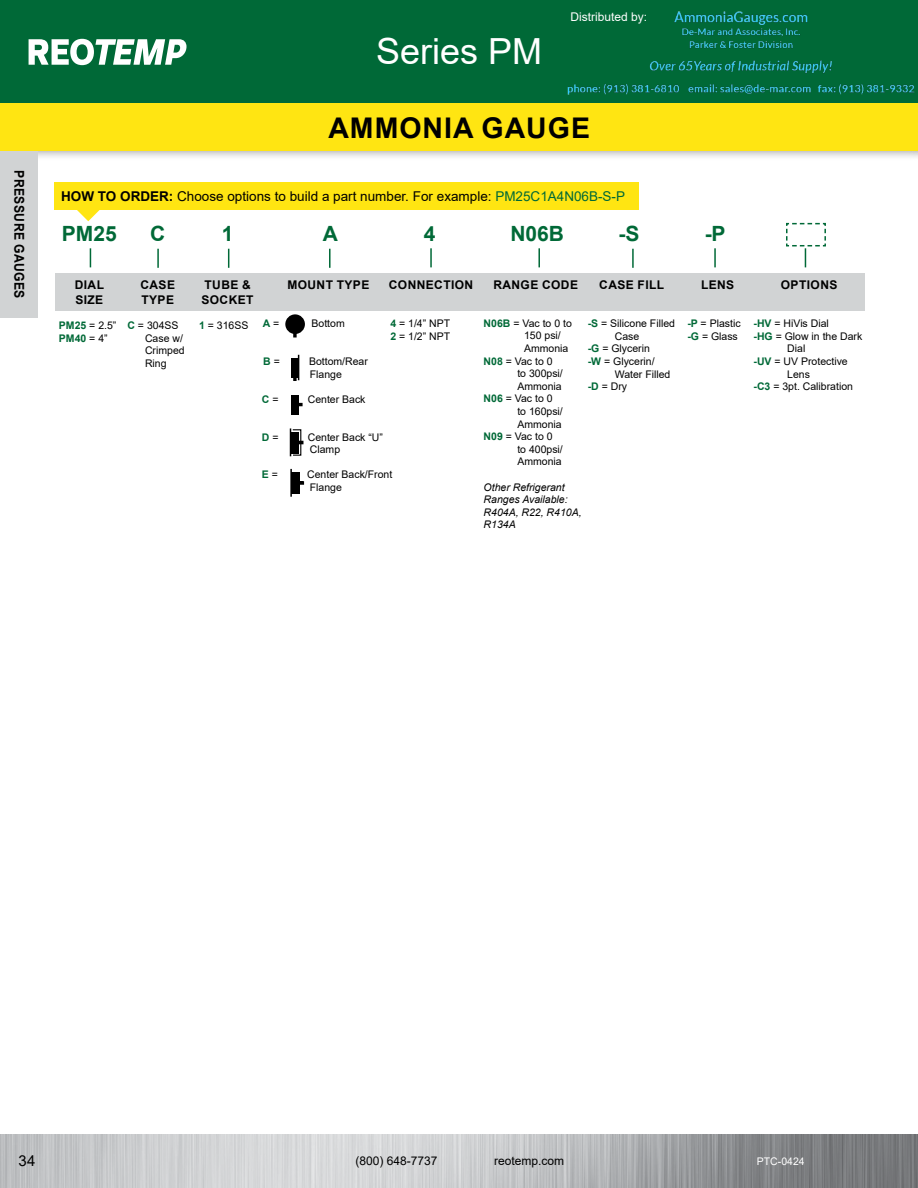
<style>
.page{position:relative;width:918px;height:1188px;background:#fff}
.page>*{position:absolute;margin:0;border:0;box-sizing:border-box;transform-origin:0 0}
.H1_Series{font:36px "Arial";color:#fff}
.H2_Product{font:700 28.5px "Arial";letter-spacing:.035em;color:#000}
.How_to_order_top_part___green{font:700 21px "Arial";color:#006937}
.t1{font:15px "Arial";color:#000}
.Product_Description_Body{font:13.5px "Arial";color:#000}
.t2{font:700 13.5px "Arial";letter-spacing:.035em;color:#000;scale:.9 1}
.Bold_option_title{font:700 12px/14.4px "Arial";letter-spacing:.035em;color:#000}
.t3{font:12px "Arial";color:#000}
.t4{font:12px "Arial";color:#fff}
.t5{font:10.5px/12.6px "Arial";color:#000}
.t6{font:italic 10.5px/12.6px "Arial";color:#000}
.t7{font:700 10.5px "Arial";color:#006937}
.t8{font:10.5px "Arial";color:#fff}
.s1{font-weight:700}
.s2{color:#006937}
.s3{font-weight:700;color:#006937}
.s4{font-weight:400;color:#000}
</style>
<div class="page">
<div style="left:0;top:93px;width:918px;height:68px;background:#000;opacity:.4"></div>
<div style="left:0;top:103px;width:918px;height:48px;background:#ffe512"></div>
<div style="left:908px;top:93px;width:10px;height:68px;background:#000;opacity:.4"></div>
<div style="left:863px;top:103px;width:55px;height:48px;background:#ffe512"></div>
<div style="left:0;top:151px;width:38px;height:167px;background:#d1d3d4"></div>
<div style="left:0;top:0;width:918px;height:103px;background:#006937"></div>
<svg style="left:29px;top:39px;width:158px;height:26px"></svg>
<img style="left:0;top:1134px;width:918px;height:54px">
<div style="left:55px;top:273px;width:810px;height:37px;background:#d1d3d4"></div>
<svg style="left:90px;top:248px;width:1px;height:19px"></svg>
<svg style="left:157px;top:249px;width:2px;height:19px"></svg>
<svg style="left:228px;top:249px;width:1px;height:19px"></svg>
<svg style="left:329px;top:249px;width:2px;height:19px"></svg>
<svg style="left:430px;top:248px;width:2px;height:19px"></svg>
<svg style="left:538px;top:248px;width:2px;height:19px"></svg>
<svg style="left:714px;top:248px;width:2px;height:19px"></svg>
<svg style="left:632px;top:249px;width:2px;height:19px"></svg>
<svg style="left:77px;top:210px;width:23px;height:11px"></svg>
<div style="left:54px;top:182px;width:585px;height:28px;background:#ffe512"></div>
<div style="left:285px;top:314px;width:20px;height:20px;background:#000;border-radius:50%"></div>
<svg style="left:293px;top:334px;width:4px;height:3px"></svg>
<div style="left:291px;top:358px;width:8px;height:19px;background:#000"></div>
<svg style="left:293px;top:355px;width:6px;height:26px"></svg>
<div style="left:291px;top:395px;width:8px;height:19px;background:#000"></div>
<svg style="left:299px;top:403px;width:4px;height:3px"></svg>
<div style="left:291px;top:432px;width:8px;height:21px;background:#000"></div>
<svg style="left:290px;top:428px;width:1px;height:28px"></svg>
<div style="left:292px;top:429px;width:9px;height:27px;border:1px solid #000"></div>
<div style="left:291px;top:472px;width:9px;height:22px;background:#000"></div>
<svg style="left:300px;top:481px;width:4px;height:4px"></svg>
<hr style="left:290px;top:469px;width:2px;height:28px;background:#000">
<svg style="left:786px;top:222px;width:40px;height:45px"></svg>
<img style="left:567px;top:11px;width:348px;height:84px">
<p class="t2" style="left:29px;top:170px;width:144px;rotate:90deg">PRESSURE GAUGES</p>
<p class="H1_Series" style="left:376px;top:26px;width:168px">Series PM</p>
<p class="t4" style="left:570px;top:8px;width:78px">Distributed by:</p>
<p class="H2_Product" style="left:328px;top:108px;width:263px">AMMONIA GAUGE</p>
<p class="Product_Description_Body" style="left:61px;top:187px;width:565px"><span class="s1">HOW TO ORDER:</span> Choose options to build a part number. For example: <span class="s2">PM25C1A4N06B-S-P</span></p>
<p class="How_to_order_top_part___green" style="left:62px;top:219px;width:56px">PM25</p>
<p class="How_to_order_top_part___green" style="left:150px;top:219px;width:17px">C</p>
<p class="How_to_order_top_part___green" style="left:222px;top:219px;width:13px">1</p>
<p class="How_to_order_top_part___green" style="left:323px;top:219px;width:17px">A</p>
<p class="How_to_order_top_part___green" style="left:424px;top:219px;width:13px">4</p>
<p class="How_to_order_top_part___green" style="left:510px;top:219px;width:55px">N06B</p>
<p class="How_to_order_top_part___green" style="left:618px;top:219px;width:22px">-S</p>
<p class="How_to_order_top_part___green" style="left:705px;top:219px;width:22px">-P</p>
<p class="Bold_option_title" style="left:75px;top:278px;width:31px">DIAL</p>
<p class="Bold_option_title" style="left:75px;top:292px;width:29px">SIZE</p>
<p class="t5" style="left:59px;top:319px;width:59px"><span class="s3">PM25</span> = 2.5”</p>
<p class="t7" style="left:59px;top:330px;width:50px">PM40 <span class="s4">= 4”</span></p>
<p class="Bold_option_title" style="left:140px;top:278px;width:36px">CASE<br>TYPE</p>
<p class="t5" style="left:145px;top:319px;width:41px;text-indent:-18px"><span class="s3">C</span> = 304SS<br>Case w/<br>Crimped<br>Ring</p>
<p class="Bold_option_title" style="left:201px;top:278px;width:54px">TUBE &amp;<br>SOCKET</p>
<p class="t5" style="left:199px;top:319px;width:51px"><span class="s3">1</span> = 316SS</p>
<p class="Bold_option_title" style="left:389px;top:278px;width:86px">CONNECTION</p>
<p class="t5" style="left:390px;top:317px;width:61px"><span class="s3">4</span> = 1/4” NPT</p>
<p class="t5" style="left:390px;top:330px;width:61px"><span class="s3">2</span> = 1/2” NPT</p>
<p class="Bold_option_title" style="left:287px;top:278px;width:84px">MOUNT TYPE</p>
<p class="t7" style="left:263px;top:316px;width:18px">A <span class="s4">=</span></p>
<p class="t5" style="left:312px;top:317px;width:35px">Bottom</p>
<p class="t7" style="left:263px;top:354px;width:18px">B <span class="s4">=</span></p>
<p class="t5" style="left:309px;top:355px;width:60px">Bottom/Rear<br>Flange</p>
<p class="t7" style="left:262px;top:392px;width:18px">C <span class="s4">=</span></p>
<p class="t5" style="left:308px;top:393px;width:59px">Center Back</p>
<p class="t7" style="left:262px;top:429px;width:18px">D <span class="s4">=</span></p>
<p class="t5" style="left:308px;top:430px;width:77px">Center Back “U”<br>Clamp</p>
<p class="t7" style="left:262px;top:467px;width:18px">E <span class="s4">=</span></p>
<p class="t5" style="left:307px;top:468px;width:87px">Center Back/Front<br>Flange</p>
<p class="Bold_option_title" style="left:493px;top:278px;width:86px">RANGE CODE</p>
<p class="t5" style="left:524px;top:317px;width:49px;text-indent:-40px"><span class="s3">N06B</span> = Vac to 0 to<br>150 psi/<br>Ammonia</p>
<p class="t5" style="left:517px;top:355px;width:47px;text-indent:-34px"><span class="s3">N08</span> = Vac to 0 to 300psi/<br>Ammonia</p>
<p class="t5" style="left:517px;top:392px;width:47px;text-indent:-34px"><span class="s3">N06</span> = Vac to 0 to 160psi/<br>Ammonia</p>
<p class="t5" style="left:517px;top:430px;width:47px;text-indent:-34px"><span class="s3">N09</span> = Vac to 0 to 400psi/<br>Ammonia</p>
<p class="t6" style="left:484px;top:481px;width:100px">Other Refrigerant<br>Ranges Available:<br>R404A, R22, R410A,<br>R134A</p>
<p class="Bold_option_title" style="left:599px;top:278px;width:66px">CASE FILL</p>
<p class="t5" style="left:615px;top:317px;width:62px;text-indent:-27px"><span class="s3">-S</span> = Silicone Filled<br>Case</p>
<p class="t5" style="left:588px;top:342px;width:64px"><span class="s3">-G</span> = Glycerin</p>
<p class="t5" style="left:615px;top:355px;width:57px;text-indent:-27px"><span class="s3">-W</span> = Glycerin/<br>Water Filled</p>
<p class="t5" style="left:588px;top:380px;width:41px"><span class="s3">-D</span> = Dry</p>
<p class="Bold_option_title" style="left:701px;top:278px;width:35px">LENS</p>
<p class="t5" style="left:687px;top:317px;width:55px"><span class="s3">-P</span> = Plastic</p>
<p class="t5" style="left:687px;top:330px;width:52px"><span class="s3">-G</span> = Glass</p>
<p class="Bold_option_title" style="left:781px;top:278px;width:58px">OPTIONS</p>
<p class="t5" style="left:754px;top:317px;width:77px"><span class="s3">-HV</span> = HiVis Dial</p>
<p class="t5" style="left:787px;top:330px;width:77px;text-indent:-34px"><span class="s3">-HG</span> = Glow in the Dark<br>Dial</p>
<p class="t5" style="left:754px;top:355px;width:96px;text-align:center"><span class="s3">-UV</span> = UV Protective<br>Lens</p>
<p class="t5" style="left:754px;top:380px;width:101px"><span class="s3">-C3</span> = 3pt. Calibration</p>
<h3 class="t1" style="left:18px;top:1151px;width:19px">34</h3>
<p class="t3" style="left:355px;top:1153px;width:84px">(800) 648-7737</p>
<p class="t3" style="left:494px;top:1153px;width:72px">reotemp.com</p>
<p class="t8" style="left:757px;top:1154px;width:49px">PTC-0424</p>
</div>
